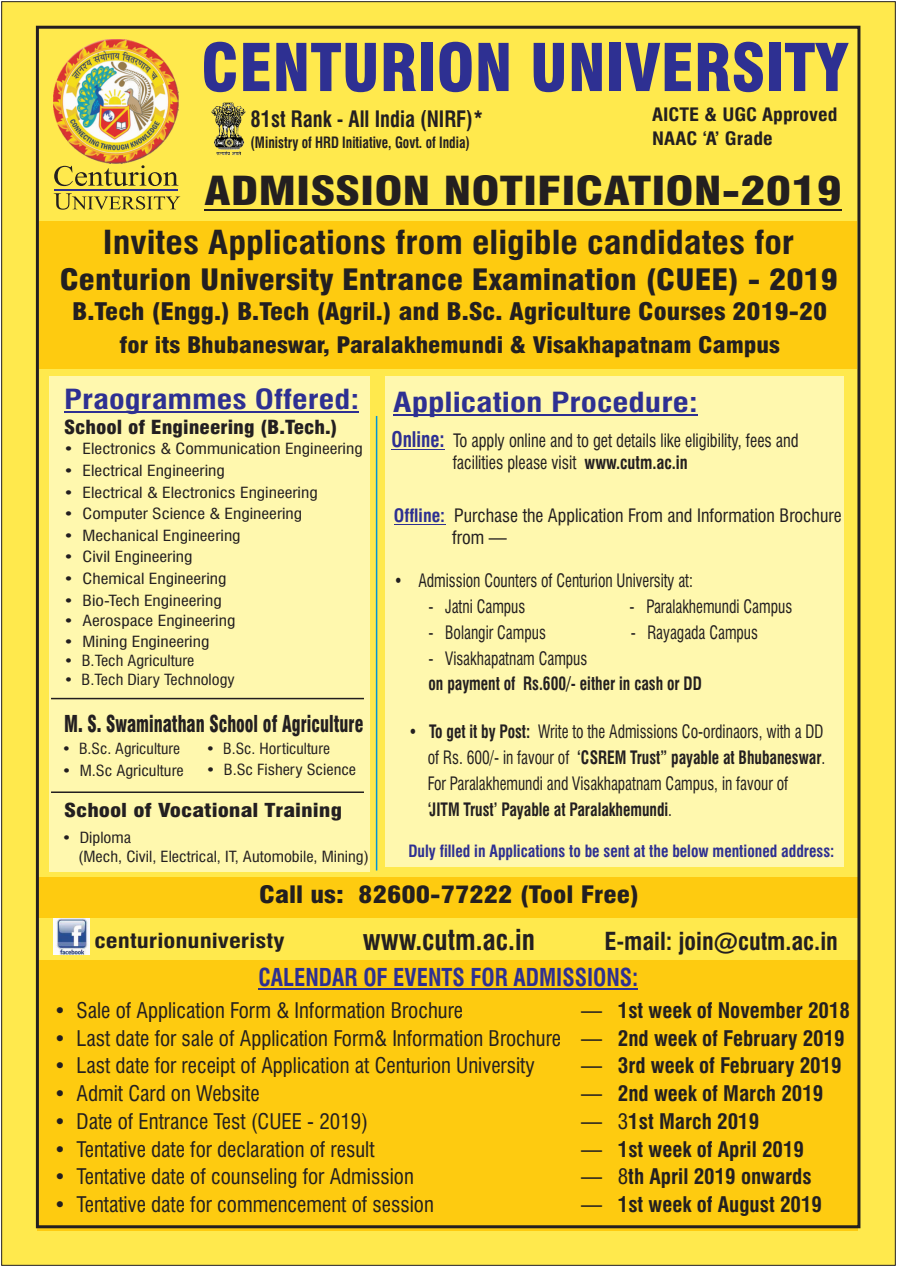
<style>
.page{position:relative;width:897px;height:1267px;background:#fff}
.page>*{position:absolute;margin:0;border:0;box-sizing:border-box;transform-origin:0 0}
.t1{font:900 condensed 64.05px "Swiss 721 BT";color:#2e3092}
.t2{font:900 condensed 39px "Swiss 721 BT";color:#231f20;scale:1.22 1}
.t3{font:700 condensed 32.25px "Swiss 721 BT";color:#231f20;scale:1.13 1}
.t4{font:900 condensed 28.65px "Swiss 721 BT";color:#231f20;scale:1.12 1}
.t5{font:700 condensed 28.05px "Swiss 721 BT";color:#231f20}
.t6{font:700 condensed 27px "Swiss 721 BT";color:#2e3092;scale:1.25 1}
.t7{font:700 condensed 27px "Swiss 721 BT";color:#2e3092;scale:1.21 1}
.t8{font:700 condensed 24.15px "Swiss 721 BT";color:#231f20}
.t9{font:700 condensed 24px "Swiss 721 BT";color:#2e3092;scale:.94 1}
.t10{font:900 condensed 23.7px "Swiss 721 BT";color:#231f20;scale:1.11 1}
.t11{font:900 condensed 23.4px "Swiss 721 BT";color:#231f20;scale:1.15 1}
.t12{font:900 condensed 22.65px "Swiss 721 BT";color:#231f20;scale:.77 1}
.t13{font:900 condensed 22.2px "Swiss 721 BT";color:#231f20;scale:1.11 1}
.t14{font:700 condensed 22.05px "Swiss 721 BT";color:#231f20;scale:.93 1}
.t15{font:condensed 21px "Swiss 721 BT";color:#231f20}
.t16{font:700 condensed 21px "Swiss 721 BT";color:#231f20}
.t17{font:700 condensed 20.25px "Swiss 721 BT";color:#231f20;scale:1.24 1}
.t18{font:900 condensed 18.9px "Swiss 721 BT";color:#231f20;scale:1.11 1}
.t19{font:900 condensed 18.75px "Swiss 721 BT";color:#231f20;scale:1.21 1}
.t20{font:condensed 18px/26px "Swiss 721 BT";color:#231f20;scale:.86 1}
.t21{font:condensed 18px/22.4px "Swiss 721 BT";color:#231f20;scale:.91 1}
.t22{font:condensed 18px/21.6px "Swiss 721 BT";color:#231f20}
.t23{font:700 condensed 18px "Swiss 721 BT";color:#231f20;scale:.86 1}
.t24{font:700 condensed 18px/23.9px "Swiss 721 BT";color:#231f20;scale:1.11 1}
.t25{font:700 condensed 16.5px "Swiss 721 BT";color:#2e3092;scale:.94 1}
.t26{font:700 condensed 15.3px "Swiss 721 BT";color:#231f20;scale:.88 1}
.t27{font:condensed 15px "Swiss 721 BT";color:#231f20;scale:1.17 1}
.t28{font:condensed 15px/18.9px "Swiss 721 BT";color:#231f20;scale:1.1 1}
.t29{font:condensed 15px "Swiss 721 BT";color:#231f20;scale:1.09 1}
.t30{font:condensed 15px "Swiss 721 BT";color:#231f20;scale:1.06 1}
.s1{font-weight:700;font-size:21px;color:#2e3092}
.s2{font-weight:700}
.s3{font-weight:700;color:#2e3092}
.s4{font-weight:400}
</style>
<div class="page">
<div style="left:1px;top:1px;width:894px;height:1264px;background:#ffe94d"></div>
<div style="left:37px;top:960px;width:820px;height:270px;background:#fecb10"></div>
<div style="left:385px;top:376px;width:459px;height:490px;background:#fff8ae"></div>
<div style="left:49px;top:376px;width:320px;height:496px;background:#fff8ae"></div>
<div style="left:39px;top:221px;width:817px;height:147px;background:#fecb10"></div>
<div style="left:37px;top:876px;width:821px;height:41px;background:#fecb10"></div>
<hr style="left:204px;top:209px;width:637px;height:2px;background:#231f20">
<hr style="left:64px;top:411px;width:295px;height:1px;background:#2e3092">
<hr style="left:393px;top:414px;width:304px;height:1px;background:#2e3092">
<hr style="left:51px;top:697px;width:313px;height:2px;background:#231f20">
<hr style="left:258px;top:988px;width:380px;height:1px;background:#2e3092">
<img style="left:53px;top:918px;width:36px;height:36px">
<hr style="left:391px;top:449px;width:53px;height:1px;background:#2e3092">
<hr style="left:393px;top:524px;width:52px;height:1px;background:#2e3092">
<img style="left:210px;top:102px;width:36px;height:55px">
<img style="left:54px;top:40px;width:125px;height:123px">
<svg style="left:54px;top:165px;width:124px;height:21px;background:#cab842"></svg>
<svg style="left:54px;top:193px;width:126px;height:17px;background:#d0be43"></svg>
<hr style="left:54px;top:189px;width:123px;height:2px;background:#2e3092">
<hr style="left:376px;top:416px;width:1px;height:454px;background:#0095d9">
<hr style="left:51px;top:791px;width:313px;height:1px;background:#231f20">
<h1 class="t1" style="left:201px;top:42px;width:648px">CENTURION UNIVERSITY</h1>
<p class="t24" style="left:652px;top:105px;width:168px">AICTE &amp; UGC Approved<br>NAAC ‘A’ Grade</p>
<h2 class="t2" style="left:204px;top:176px;width:524px">ADMISSION NOTIFICATION-2019</h2>
<p class="t14" style="left:250px;top:110px;width:251px">81st Rank - All India (NIRF)*</p>
<p class="t26" style="left:250px;top:136px;width:251px">(Ministry of HRD Initiative, Govt. of India)</p>
<h3 class="t3" style="left:103px;top:230px;width:613px">Invites Applications from eligible candidates for</h3>
<h3 class="t4" style="left:60px;top:268px;width:696px">Centurion University Entrance Examination (CUEE) - 2019</h3>
<p class="t10" style="left:72px;top:302px;width:681px">B.Tech (Engg.) B.Tech (Agril.) and B.Sc. Agriculture Courses 2019-20</p>
<p class="t13" style="left:119px;top:336px;width:596px">for its Bhubaneswar, Paralakhemundi &amp; Visakhapatnam Campus</p>
<p class="t7" style="left:64px;top:388px;width:245px">Praogrammes Offered:</p>
<p class="t6" style="left:393px;top:391px;width:245px">Application Procedure:</p>
<p class="t18" style="left:64px;top:419px;width:248px">School of Engineering (B.Tech.)</p>
<p class="t27" style="left:63px;top:443px;width:257px">• Electronics &amp; Communication Engineering</p>
<p class="t27" style="left:63px;top:464px;width:139px">• Electrical Engineering</p>
<p class="t27" style="left:63px;top:486px;width:219px">• Electrical &amp; Electronics Engineering</p>
<p class="t27" style="left:63px;top:507px;width:205px">• Computer Science &amp; Engineering</p>
<p class="t27" style="left:63px;top:529px;width:153px">• Mechanical Engineering</p>
<p class="t27" style="left:63px;top:551px;width:112px">• Civil Engineering</p>
<p class="t27" style="left:63px;top:572px;width:141px">• Chemical Engineering</p>
<p class="t27" style="left:63px;top:594px;width:137px">• Bio-Tech Engineering</p>
<p class="t27" style="left:63px;top:635px;width:126px">• Mining Engineering</p>
<p class="t29" style="left:64px;top:654px;width:121px">• B.Tech Agriculture</p>
<p class="t21" style="left:452px;top:431px;width:381px;text-indent:-61px"><span class="s1">Online:</span> To apply online and to get details like eligibility, fees and facilities please visit <span class="s2">www.cutm.ac.in</span></p>
<p class="t22" style="left:452px;top:507px;width:391px;text-indent:-58px"><span class="s3">Offline:</span> Purchase the Application From and Information Brochure from —</p>
<p class="t20" style="left:393px;top:569px;width:349px">• Admission Counters of Centurion University at:</p>
<p class="t20" style="left:428px;top:595px;width:114px">- Jatni Campus</p>
<p class="t20" style="left:629px;top:595px;width:190px">- Paralakhemundi Campus</p>
<p class="t20" style="left:428px;top:621px;width:138px">- Bolangir Campus</p>
<p class="t20" style="left:630px;top:621px;width:149px">- Rayagada Campus</p>
<p class="t20" style="left:428px;top:646px;width:186px">- Visakhapatnam Campus</p>
<p class="t23" style="left:428px;top:676px;width:319px">on payment of Rs.600/- either in cash or DD</p>
<p class="t27" style="left:63px;top:614px;width:148px">• Aerospace Engineering</p>
<p class="t29" style="left:64px;top:673px;width:158px">• B.Tech Diary Technology</p>
<p class="t12" style="left:64px;top:714px;width:390px">M. S. Swaminathan School of Agriculture</p>
<p class="t30" style="left:62px;top:742px;width:113px">• B.Sc. Agriculture</p>
<p class="t28" style="left:62px;top:762px;width:112px">• M.Sc Agriculture</p>
<p class="t28" style="left:206px;top:761px;width:138px">• B.Sc Fishery Science</p>
<p class="t30" style="left:206px;top:742px;width:118px">• B.Sc. Horticulture</p>
<p class="t19" style="left:64px;top:802px;width:231px">School of Vocational Training</p>
<p class="t28" style="left:78px;top:829px;width:266px;text-indent:-16px">• Diploma<br>(Mech, Civil, Electrical, IT, Automobile, Mining)</p>
<p class="t20" style="left:427px;top:720px;width:464px;text-indent:-19px">• <span class="s2">To get it by Post:</span> Write to the Admissions Co-ordinaors, with a DD of Rs. 600/- in favour of <span class="s2">‘CSREM Trust” payable at Bhubaneswar</span>.<br>For Paralakhemundi and Visakhapatnam Campus, in favour of<br><span class="s2">‘JITM Trust’ Payable at Paralakhemundi</span>.</p>
<p class="t25" style="left:408px;top:844px;width:454px">Duly filled in Applications to be sent at the below mentioned address:</p>
<p class="t11" style="left:259px;top:885px;width:332px">Call us: 82600-77222 (Tool Free)</p>
<p class="t17" style="left:95px;top:932px;width:154px">centurionuniveristy</p>
<h3 class="t5" style="left:363px;top:928px;width:173px">www.cutm.ac.in</h3>
<p class="t8" style="left:604px;top:931px;width:235px">E-mail: join@cutm.ac.in</p>
<p class="t9" style="left:258px;top:967px;width:405px">CALENDAR OF EVENTS FOR ADMISSIONS:</p>
<p class="t15" style="left:54px;top:1001px;width:411px">• Sale of Application Form &amp; Information Brochure</p>
<p class="t16" style="left:581px;top:1001px;width:270px"><span class="s4">—</span> 1st week of November 2018</p>
<p class="t15" style="left:54px;top:1029px;width:792px">• Last date for sale of Application Form&amp; Information Brochure — <span class="s2">2nd week of February 2019</span></p>
<p class="t15" style="left:54px;top:1057px;width:482px">• Last date for receipt of Application at Centurion University</p>
<p class="t16" style="left:581px;top:1057px;width:262px"><span class="s4">—</span> 3rd week of February 2019</p>
<p class="t15" style="left:54px;top:1084px;width:207px">• Admit Card on Website</p>
<p class="t16" style="left:581px;top:1084px;width:244px"><span class="s4">—</span> 2nd week of March 2019</p>
<p class="t15" style="left:54px;top:1112px;width:316px">• Date of Entrance Test (CUEE - 2019)</p>
<p class="t16" style="left:581px;top:1112px;width:179px"><span class="s4">— 3</span>1st March 2019</p>
<p class="t15" style="left:54px;top:1140px;width:322px">• Tentative date for declaration of result</p>
<p class="t16" style="left:581px;top:1140px;width:224px"><span class="s4">—</span> 1st week of April 2019</p>
<p class="t15" style="left:54px;top:1168px;width:361px">• Tentative date of counseling for Admission</p>
<p class="t16" style="left:581px;top:1168px;width:232px"><span class="s4">— 8</span>th April 2019 onwards</p>
<p class="t15" style="left:54px;top:1195px;width:382px">• Tentative date for commencement of session</p>
<p class="t16" style="left:581px;top:1195px;width:242px"><span class="s4">—</span> 1st week of August 2019</p>
</div>
